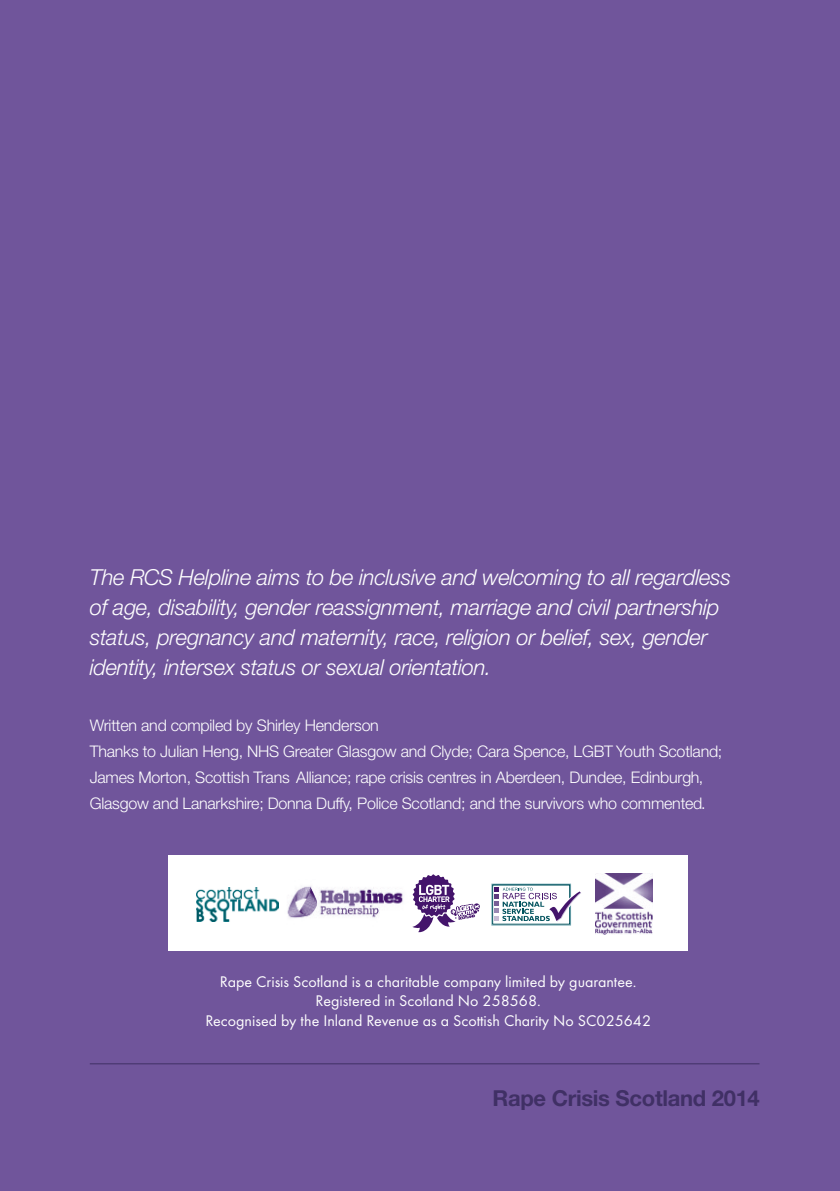
<style>
.page{position:relative;width:840px;height:1191px;background:#fff}
.page>*{position:absolute;margin:0;border:0;box-sizing:border-box;transform-origin:0 0}
.t1{font:italic 300 22px/30px "Helvetica Neue LT Std";letter-spacing:-.015em;color:#fff}
.t2{font:700 22px "Helvetica Neue LT Std";letter-spacing:-.015em;color:#403065}
.t3{font:300 16px/26px "Helvetica Neue LT Std";letter-spacing:-.015em;color:#fff}
.t4{font:16px/19.2px "Futura T";color:#fff;text-align:center}
</style>
<div class="page">
<div style="left:0;top:0;width:839px;height:1191px;background:#70559b"></div>
<hr style="left:90px;top:1063px;width:669px;height:1px;background:#403065">
<div style="left:168px;top:855px;width:519px;height:96px;background:#fff"></div>
<div style="left:491px;top:884px;width:79px;height:41px;border:1px solid #7caeb7"></div>
<svg style="left:494px;top:887px;width:87px;height:34px"></svg>
<svg style="left:412px;top:874px;width:67px;height:58px"></svg>
<img style="left:287px;top:886px;width:116px;height:32px">
<img style="left:595px;top:873px;width:56px;height:61px">
<img style="left:196px;top:887px;width:82px;height:34px">
<p class="t1" style="left:90px;top:564px;width:642px">The RCS Helpline aims to be inclusive and welcoming to all regardless of age, disability, gender reassignment, marriage and civil partnership status, pregnancy and maternity, race, religion or belief, sex, gender identity, intersex status or sexual orientation.</p>
<p class="t3" style="left:90px;top:714px;width:633px">Written and compiled by Shirley Henderson<br>Thanks to Julian Heng, NHS Greater Glasgow and Clyde; Cara Spence, LGBT Youth Scotland; James Morton, Scottish Trans Alliance; rape crisis centres in Aberdeen, Dundee, Edinburgh, Glasgow and Lanarkshire; Donna Duffy, Police Scotland; and the survivors who commented.</p>
<p class="t4" style="left:205px;top:972px;width:447px">Rape Crisis Scotland is a charitable company limited by guarantee.<br>Registered in Scotland No 258568.<br>Recognised by the Inland Revenue as a Scottish Charity No SC025642</p>
<h1 class="t2" style="left:492px;top:1090px;width:269px">Rape Crisis Scotland 2014</h1>
</div>
